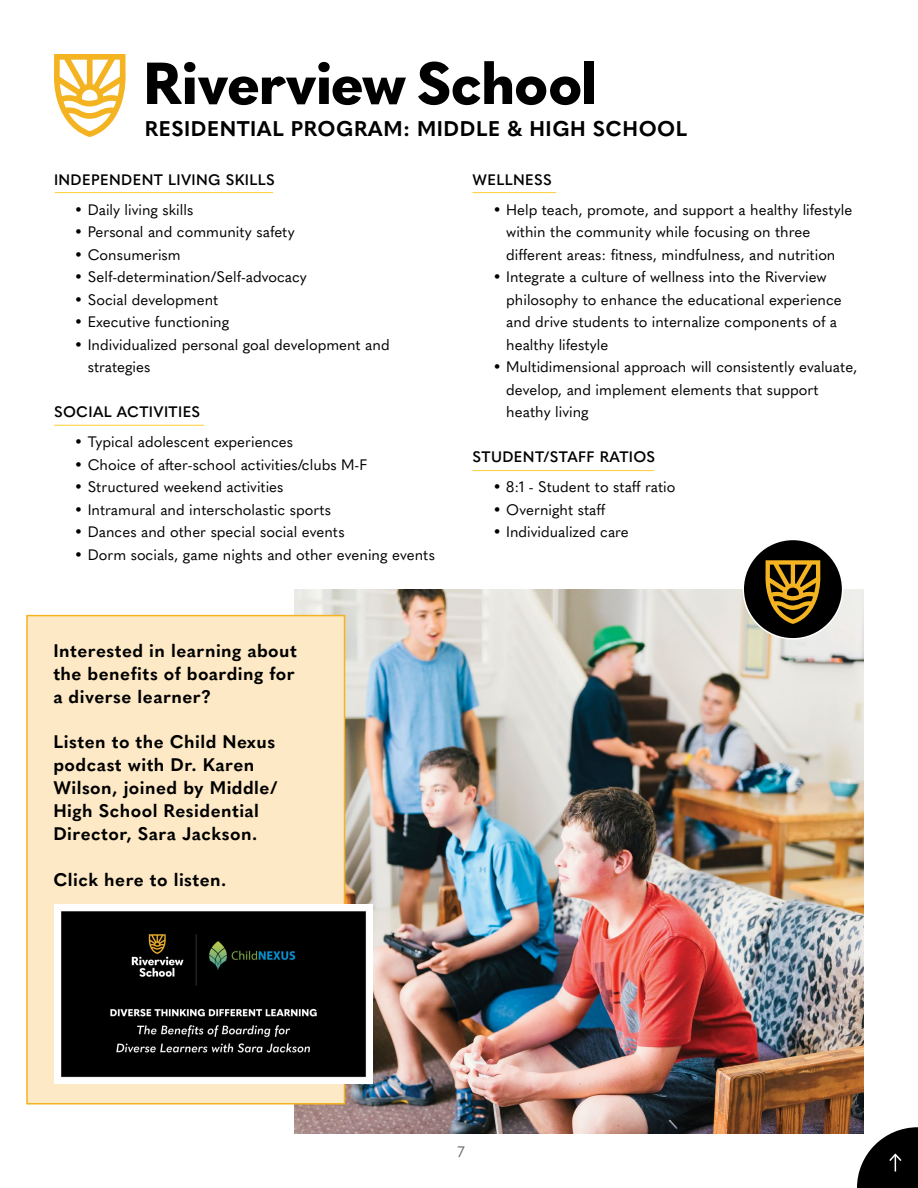
<style>
.page{position:relative;width:918px;height:1188px;background:#fff}
.page>*{position:absolute;margin:0;border:0;box-sizing:border-box;transform-origin:0 0}
.t1{font:700 21px "Quasimoda";letter-spacing:.025em;color:#000}
.t2{font:700 18px/23px "Quasimoda";letter-spacing:.025em;color:#000;text-align:justify}
.t3{font:15px/22.5px "Quasimoda";color:#000}
.t4{font:600 15px "Quasimoda";letter-spacing:.025em;color:#000}
.t5{font:15px "Quasimoda";color:#6d6e71}
</style>
<div class="page">
<svg style="left:147px;top:62px;width:259px;height:43px"></svg>
<svg style="left:418px;top:61px;width:162px;height:44px"></svg>
<div style="left:584px;top:61px;width:10px;height:43px;background:#000"></div>
<svg style="left:54px;top:54px;width:72px;height:83px"></svg>
<img style="left:295px;top:589px;width:569px;height:545px">
<hr style="left:472px;top:470px;width:182px;height:1px;background:#ffcd34">
<hr style="left:472px;top:192px;width:84px;height:1px;background:#ffcd34">
<hr style="left:54px;top:425px;width:150px;height:1px;background:#ffcd34">
<hr style="left:55px;top:192px;width:218px;height:1px;background:#ffcd34">
<div style="left:743px;top:539px;width:100px;height:100px;background:#000;border-radius:50%"></div>
<div style="left:742px;top:539px;width:101px;height:101px;border:2px solid #fff;border-radius:50%"></div>
<svg style="left:765px;top:560px;width:55px;height:64px"></svg>
<div style="left:27px;top:616px;width:318px;height:488px;background:#fde9c6"></div>
<svg style="left:857px;top:1127px;width:61px;height:61px"></svg>
<div style="left:26px;top:615px;width:319px;height:490px;border:2px solid #f4b320"></div>
<img style="left:54px;top:904px;width:319px;height:180px">
<h1 class="t1" style="left:145px;top:112px;width:544px">RESIDENTIAL PROGRAM: MIDDLE &amp; HIGH SCHOOL</h1>
<p class="t4" style="left:54px;top:168px;width:222px">INDEPENDENT LIVING SKILLS</p>
<p class="t3" style="left:74px;top:197px;width:121px">• Daily living skills</p>
<p class="t3" style="left:74px;top:220px;width:222px">• Personal and community safety</p>
<p class="t3" style="left:74px;top:242px;width:108px">• Consumerism</p>
<p class="t3" style="left:74px;top:265px;width:234px">• Self-determination/Self-advocacy</p>
<p class="t3" style="left:74px;top:287px;width:146px">• Social development</p>
<p class="t3" style="left:74px;top:310px;width:157px">• Executive functioning</p>
<p class="t3" style="left:88px;top:332px;width:303px;text-indent:-14px">• Individualized personal goal development and strategies</p>
<p class="t4" style="left:54px;top:400px;width:148px">SOCIAL ACTIVITIES</p>
<p class="t3" style="left:74px;top:430px;width:220px">• Typical adolescent experiences</p>
<p class="t3" style="left:74px;top:452px;width:295px">• Choice of after-school activities/clubs M-F</p>
<p class="t3" style="left:74px;top:475px;width:211px">• Structured weekend activities</p>
<p class="t3" style="left:74px;top:497px;width:258px">• Intramural and interscholastic sports</p>
<p class="t3" style="left:74px;top:520px;width:272px">• Dances and other special social events</p>
<p class="t3" style="left:74px;top:542px;width:362px">• Dorm socials, game nights and other evening events</p>
<p class="t2" style="left:53px;top:637px;width:245px">Interested in learning about the benefits of boarding for a diverse learner?</p>
<p class="t2" style="left:53px;top:729px;width:226px;text-align:left">Listen to the Child Nexus podcast with Dr. Karen<br>Wilson, joined by Middle/<br>High School Residential<br>Director, Sara Jackson.</p>
<p class="t2" style="left:53px;top:867px;width:175px">Click here to listen.</p>
<p class="t4" style="left:472px;top:168px;width:81px">WELLNESS</p>
<p class="t3" style="left:506px;top:197px;width:348px;text-indent:-14px">• Help teach, promote, and support a healthy lifestyle within the community while focusing on three different areas: fitness, mindfulness, and nutrition</p>
<p class="t3" style="left:506px;top:265px;width:337px;text-indent:-14px">• Integrate a culture of wellness into the Riverview philosophy to enhance the educational experience and drive students to internalize components of a healthy lifestyle</p>
<p class="t3" style="left:506px;top:355px;width:353px;text-indent:-14px">• Multidimensional approach will consistently evaluate, develop, and implement elements that support heathy living</p>
<p class="t4" style="left:472px;top:445px;width:184px">STUDENT/STAFF RATIOS</p>
<p class="t3" style="left:493px;top:475px;width:184px">• 8:1 - Student to staff ratio</p>
<p class="t3" style="left:493px;top:497px;width:114px">• Overnight staff</p>
<p class="t3" style="left:493px;top:520px;width:138px">• Individualized care</p>
<p class="t5" style="left:458px;top:1140px;width:8px">7</p>
</div>
